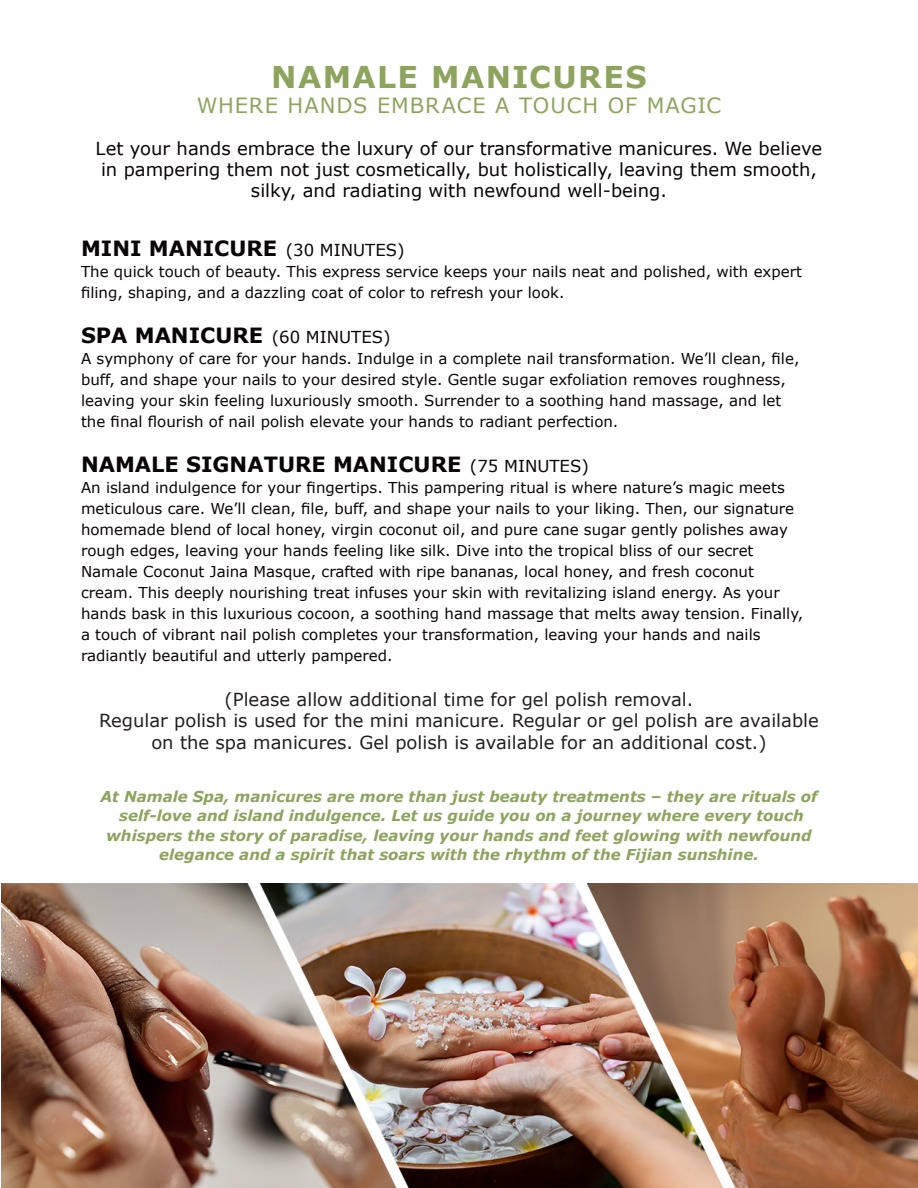
<style>
.page{position:relative;width:918px;height:1188px;background:#fff}
.page>*{position:absolute;margin:0;border:0;box-sizing:border-box;transform-origin:0 0}
.title_1{font:700 30px "Verdana";letter-spacing:.045em;color:#8da45f}
.title_1-2{font:700 21px "Verdana";color:#0a0507}
.title_1-3{font:21px "Verdana";letter-spacing:.045em;color:#8da45f}
.title_1-4{font:18px/21px "Verdana";color:#0a0507;text-align:center}
.t1{font:18px/21.6px "Verdana";color:#231f20;text-align:center}
.title_1-5{font:15px/21px "Verdana";color:#0a0507}
.title_1-6{font:italic 700 15px/19.5px "Verdana";color:#8da45f;text-align:center}
.s1{font-weight:400;font-size:16.5px}
</style>
<div class="page">
<img style="left:2px;top:883px;width:916px;height:305px">
<p class="title_1" style="left:271px;top:57px;width:377px">NAMALE MANICURES</p>
<p class="title_1-3" style="left:197px;top:92px;width:526px">WHERE HANDS EMBRACE A TOUCH OF MAGIC</p>
<p class="title_1-4" style="left:96px;top:139px;width:728px">Let your hands embrace the luxury of our transformative manicures. We believe in pampering them not just cosmetically, but holistically, leaving them smooth, silky, and radiating with newfound well-being.</p>
<p class="title_1-2" style="left:81px;top:235px;width:325px">MINI MANICURE <span class="s1">(30 MINUTES)</span></p>
<p class="title_1-5" style="left:81px;top:262px;width:723px">The quick touch of beauty. This express service keeps your nails neat and polished, with expert filing, shaping, and a dazzling coat of color to refresh your look.</p>
<p class="title_1-2" style="left:81px;top:322px;width:311px">SPA MANICURE <span class="s1">(60 MINUTES)</span></p>
<p class="title_1-5" style="left:81px;top:349px;width:720px">A symphony of care for your hands. Indulge in a complete nail transformation. We’ll clean, file, buff, and shape your nails to your desired style. Gentle sugar exfoliation removes roughness, leaving your skin feeling luxuriously smooth. Surrender to a soothing hand massage, and let the final flourish of nail polish elevate your hands to radiant perfection.</p>
<p class="title_1-2" style="left:81px;top:451px;width:509px">NAMALE SIGNATURE MANICURE <span class="s1">(75 MINUTES)</span></p>
<p class="title_1-5" style="left:81px;top:478px;width:724px">An island indulgence for your fingertips. This pampering ritual is where nature’s magic meets meticulous care. We’ll clean, file, buff, and shape your nails to your liking. Then, our signature homemade blend of local honey, virgin coconut oil, and pure cane sugar gently polishes away rough edges, leaving your hands feeling like silk. Dive into the tropical bliss of our secret Namale Coconut Jaina Masque, crafted with ripe bananas, local honey, and fresh coconut cream. This deeply nourishing treat infuses your skin with revitalizing island energy. As your hands bask in this luxurious cocoon, a soothing hand massage that melts away tension. Finally, a touch of vibrant nail polish completes your transformation, leaving your hands and nails radiantly beautiful and utterly pampered.</p>
<p class="t1" style="left:225px;top:689px;width:470px">(Please allow additional time for gel polish removal.</p>
<p class="t1" style="left:99px;top:710px;width:721px">Regular polish is used for the mini manicure. Regular or gel polish are available on the spa manicures. Gel polish is available for an additional cost.)</p>
<p class="title_1-6" style="left:101px;top:786px;width:719px">At Namale Spa, manicures are more than just beauty treatments – they are rituals of</p>
<p class="title_1-6" style="left:106px;top:806px;width:707px">self-love and island indulgence. Let us guide you on a journey where every touch whispers the story of paradise, leaving your hands and feet glowing with newfound elegance and a spirit that soars with the rhythm of the Fijian sunshine.</p>
</div>
